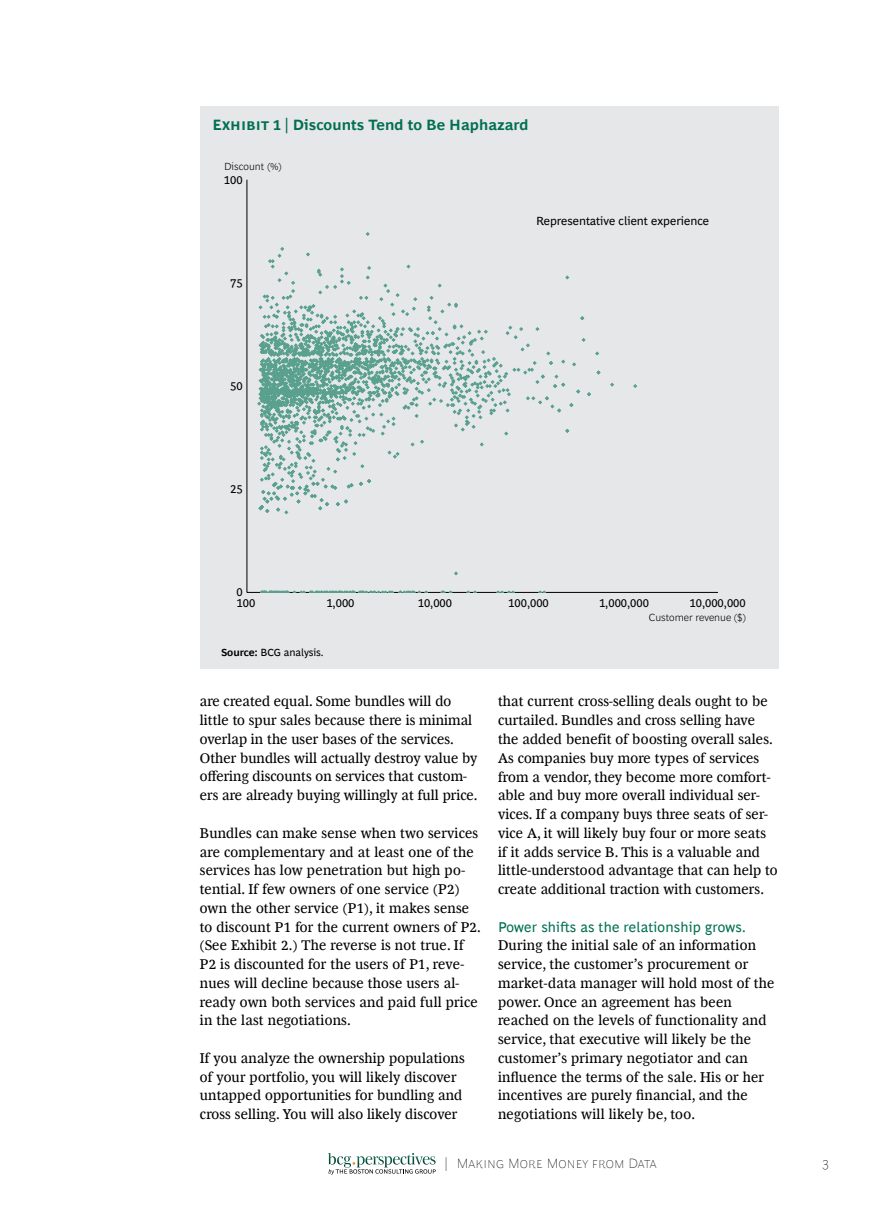
<style>
.page{position:relative;width:893px;height:1212px;background:#fff}
.page>*{position:absolute;margin:0;border:0;box-sizing:border-box;transform-origin:0 0}
.t1{font:700 15px "Henderson BCG Sans";letter-spacing:.005em;color:#006f51}
.t2{font:14.25px/18.8px "Henderson BCG Serif";letter-spacing:.01em;color:#000}
.t3{font:14.25px "Henderson BCG Sans";letter-spacing:.015em;color:#006f51}
.t4{font:100 13.5px "Henderson BCG Sans";color:#000}
.t5{font:12px "Henderson BCG Sans";color:#000}
.t6{font:300 10.5px "Henderson BCG Sans";letter-spacing:-.005em;color:#000}
.t7{font:10.5px "Henderson BCG Sans";color:#000}
.s1{font-weight:700}
</style>
<div class="page">
<svg style="left:328px;top:1153px;width:108px;height:22px"></svg>
<div style="left:200px;top:106px;width:578px;height:563px;background:#e6e7e8"></div>
<hr style="left:247px;top:180px;width:1px;height:412px;background:#000">
<hr style="left:247px;top:592px;width:471px;height:1px;background:#000">
<svg style="left:496px;top:590px;width:19px;height:3px"></svg>
<svg style="left:538px;top:590px;width:9px;height:3px"></svg>
<svg style="left:466px;top:590px;width:11px;height:3px"></svg>
<svg style="left:440px;top:590px;width:13px;height:3px"></svg>
<svg style="left:259px;top:590px;width:169px;height:3px"></svg>
<svg style="left:366px;top:232px;width:4px;height:4px"></svg>
<svg style="left:454px;top:571px;width:4px;height:5px"></svg>
<svg style="left:257px;top:247px;width:344px;height:268px"></svg>
<svg style="left:610px;top:382px;width:4px;height:5px"></svg>
<svg style="left:633px;top:384px;width:4px;height:4px"></svg>
<p class="t1" style="left:213px;top:114px;width:317px">Exhibit 1 | Discounts Tend to Be Haphazard</p>
<p class="t6" style="left:224px;top:159px;width:59px">Discount (%)</p>
<p class="t5" style="left:224px;top:171px;width:20px">100</p>
<p class="t5" style="left:230px;top:274px;width:14px">75</p>
<p class="t5" style="left:230px;top:377px;width:14px">50</p>
<p class="t5" style="left:230px;top:480px;width:14px">25</p>
<p class="t5" style="left:236px;top:583px;width:8px">0</p>
<p class="t5" style="left:536px;top:212px;width:175px">Representative client experience</p>
<p class="t5" style="left:237px;top:594px;width:20px">100</p>
<p class="t5" style="left:326px;top:594px;width:30px">1,000</p>
<p class="t5" style="left:418px;top:594px;width:36px">10,000</p>
<p class="t5" style="left:508px;top:594px;width:42px">100,000</p>
<p class="t5" style="left:599px;top:594px;width:51px">1,000,000</p>
<p class="t5" style="left:690px;top:594px;width:58px">10,000,000</p>
<p class="t7" style="left:221px;top:645px;width:104px"><span class="s1">Source:</span> BCG analysis.</p>
<p class="t2" style="left:200px;top:691px;width:279px">are created equal. Some bundles will do little to spur sales because there is minimal overlap in the user bases of the services.<br>Other bundles will actually destroy value by offering discounts on services that custom&shy;ers are already buying willingly at full price.</p>
<p class="t2" style="left:200px;top:822px;width:283px">Bundles can make sense when two services are complementary and at least one of the services has low penetration but high po&shy;tential. If few owners of one service (P2) own the other service (P1), it makes sense to discount P1 for the current owners of P2. (See Exhibit 2.) The reverse is not true. If P2 is discounted for the users of P1, reve&shy;nues will decline because those users al&shy;ready own both services and paid full price in the last negotiations.</p>
<p class="t2" style="left:200px;top:1047px;width:266px">If you analyze the ownership populations of your portfolio, you will likely discover untapped opportunities for bundling and cross selling. You will also likely discover</p>
<p class="t6" style="left:649px;top:609px;width:99px">Customer revenue ($)</p>
<p class="t2" style="left:498px;top:691px;width:281px">that current cross-selling deals ought to be curtailed. Bundles and cross selling have the added benefit of boosting overall sales.<br>As companies buy more types of services from a vendor, they become more comfort&shy;able and buy more overall individual ser&shy;vices. If a company buys three seats of ser&shy;vice A, it will likely buy four or more seats if it adds service B. This is a valuable and little-understood advantage that can help to create additional traction with customers.</p>
<p class="t3" style="left:498px;top:916px;width:249px">Power shifts as the relationship grows.</p>
<p class="t2" style="left:498px;top:935px;width:278px">During the initial sale of an information service, the customer’s procurement or market-data manager will hold most of the power. Once an agreement has been reached on the levels of functionality and service, that executive will likely be the customer’s primary negotiator and can influence the terms of the sale. His or her incentives are purely financial, and the negotiations will likely be, too.</p>
<p class="t4" style="left:444px;top:1153px;width:213px">| Making More Money from Data</p>
<p class="t4" style="left:822px;top:1153px;width:9px">3</p>
</div>
